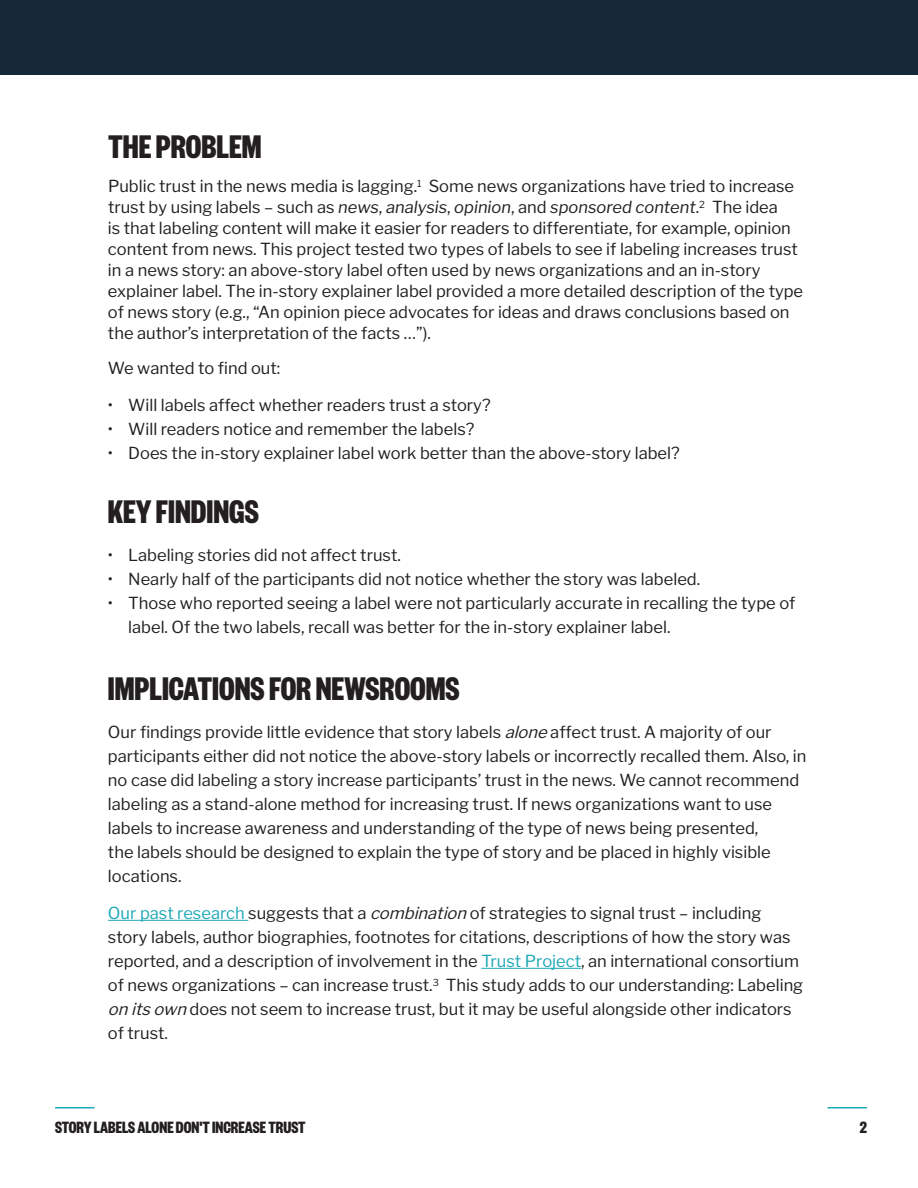
<style>
.page{position:relative;width:918px;height:1188px;background:#fff}
.page>*{position:absolute;margin:0;border:0;box-sizing:border-box;transform-origin:0 0}
.Subhead{font:700 36px "Founders Grotesk X Cond";color:#231f20}
.t1{font:700 18px "Founders Grotesk X Cond";color:#231f20}
.Bulleted_Text{font:16.5px/24px "Libre Franklin";color:#231f20}
.s1{font-style:italic}
.s2{color:#1da8b6}
</style>
<div class="page">
<hr style="left:55px;top:1107px;width:40px;height:1px;background:#1da8b6">
<hr style="left:828px;top:1107px;width:39px;height:1px;background:#1da8b6">
<div style="left:0;top:0;width:918px;height:75px;background:#172938"></div>
<hr style="left:108px;top:920px;width:140px;height:1px;background:#1da8b6">
<hr style="left:481px;top:968px;width:100px;height:1px;background:#1da8b6">
<p class="Subhead" style="left:108px;top:124px;width:155px">THE PROBLEM</p>
<p class="Bulleted_Text" style="left:108px;top:176px;width:697px;line-height:21px">Public trust in the news media is lagging.<sup>1</sup> Some news organizations have tried to increase trust by using labels – such as <span class="s1">news</span>, <span class="s1">analysis</span>, <span class="s1">opinion</span>, and <span class="s1">sponsored content</span>.<sup>2</sup> The idea<br>is that labeling content will make it easier for readers to differentiate, for example, opinion content from news. This project tested two types of labels to see if labeling increases trust in a news story: an above-story label often used by news organizations and an in-story explainer label. The in-story explainer label provided a more detailed description of the type of news story (e.g., “An opinion piece advocates for ideas and draws conclusions based on the author’s interpretation of the facts …”).</p>
<p class="Bulleted_Text" style="left:108px;top:356px;width:174px">We wanted to find out:</p>
<p class="Bulleted_Text" style="left:108px;top:393px;width:384px">• Will labels affect whether readers trust a story?</p>
<p class="Bulleted_Text" style="left:108px;top:417px;width:368px">• Will readers notice and remember the labels?</p>
<p class="Bulleted_Text" style="left:108px;top:441px;width:573px">• Does the in-story explainer label work better than the above-story label?</p>
<p class="Subhead" style="left:108px;top:489px;width:152px">KEY FINDINGS</p>
<p class="Bulleted_Text" style="left:108px;top:543px;width:294px">• Labeling stories did not affect trust.</p>
<p class="Bulleted_Text" style="left:108px;top:567px;width:594px">• Nearly half of the participants did not notice whether the story was labeled.</p>
<p class="Bulleted_Text" style="left:128px;top:591px;width:669px;text-indent:-20px">• Those who reported seeing a label were not particularly accurate in recalling the type of label. Of the two labels, recall was better for the in-story explainer label.</p>
<p class="Subhead" style="left:108px;top:666px;width:353px">IMPLICATIONS FOR NEWSROOMS</p>
<p class="Bulleted_Text" style="left:108px;top:720px;width:700px">Our findings provide little evidence that story labels <span class="s1">alone</span> affect trust. A majority of our participants either did not notice the above-story labels or incorrectly recalled them. Also, in no case did labeling a story increase participants’ trust in the news. We cannot recommend labeling as a stand-alone method for increasing trust. If news organizations want to use labels to increase awareness and understanding of the type of news being presented,<br>the labels should be designed to explain the type of story and be placed in highly visible locations.</p>
<p class="Bulleted_Text" style="left:108px;top:901px;width:697px"><span class="s2">Our past research</span> suggests that a <span class="s1">combination</span> of strategies to signal trust – including story labels, author biographies, footnotes for citations, descriptions of how the story was reported, and a description of involvement in the <span class="s2">Trust Project</span>, an international consortium of news organizations – can increase trust.<sup>3</sup> This study adds to our understanding: Labeling <span class="s1">on itsown</span> does not seem to increase trust, but it may be useful alongside other indicators of trust.</p>
<p class="t1" style="left:55px;top:1116px;width:252px">STORY LABELS ALONE DON'T INCREASE TRUST</p>
<p class="t1" style="left:860px;top:1116px;width:9px">2</p>
</div>
